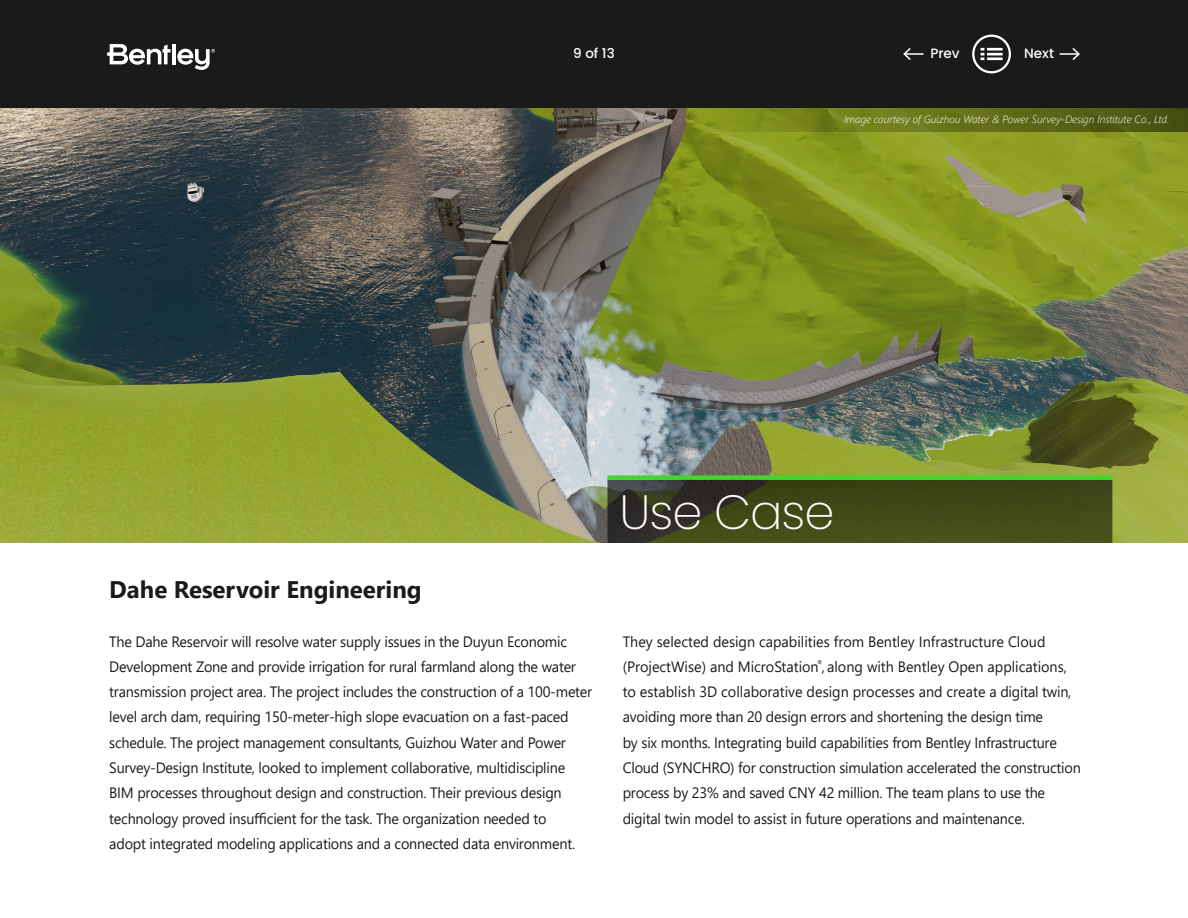
<style>
.page{position:relative;width:1188px;height:918px;background:#fff}
.page>*{position:absolute;margin:0;border:0;box-sizing:border-box;transform-origin:0 0}
.t1{font:200 48px "Poppins";letter-spacing:-.02em;color:#fff}
.t2{font:700 24px "Segoe UI";color:#1a1a1a}
.t3{font:15px/25.3px "Segoe UI";letter-spacing:-.015em;color:#1a1a1a;scale:.96 1}
.t4{font:500 13.5px "Poppins";color:#fff}
.t5{font:italic 300 10.5px "Segoe UI";color:#fff}
.t6{font:7.05px "Segoe UI";color:#1a1a1a;scale:.96 1}
</style>
<div class="page">
<img style="left:0;top:108px;width:1188px;height:435px">
<svg style="left:669px;top:108px;width:519px;height:24px;background:#67731a"></svg>
<div style="left:0;top:0;width:1188px;height:108px;background:#1a1a1a"></div>
<hr style="left:904px;top:53px;width:20px;height:2px;background:#fff">
<svg style="left:903px;top:48px;width:9px;height:12px"></svg>
<svg style="left:1060px;top:48px;width:20px;height:12px"></svg>
<svg style="left:107px;top:44px;width:63px;height:21px"></svg>
<hr style="left:172px;top:44px;width:4px;height:20px;background:#fff">
<svg style="left:177px;top:49px;width:38px;height:21px"></svg>
<svg style="left:608px;top:480px;width:504px;height:63px;background:#3e431b"></svg>
<div style="left:608px;top:475px;width:504px;height:5px;background:#44d62c"></div>
<svg style="left:972px;top:35px;width:39px;height:38px"></svg>
<p class="t4" style="left:573px;top:46px;width:43px">9 of 13</p>
<p class="t4" style="left:930px;top:46px;width:31px">Prev</p>
<p class="t4" style="left:1024px;top:46px;width:31px">Next</p>
<h2 class="t2" style="left:109px;top:580px;width:314px">Dahe Reservoir Engineering</h2>
<p class="t5" style="left:844px;top:115px;width:327px">Image courtesy of Guizhou Water &amp; Power Survey-Design Institute Co., Ltd.</p>
<h1 class="t1" style="left:620px;top:485px;width:217px">Use Case</h1>
<p class="t3" style="left:109px;top:627px;width:505px">The Dahe Reservoir will resolve water supply issues in the Duyun Economic Development Zone and provide irrigation for rural farmland along the water transmission project area. The project includes the construction of a 100-meter level arch dam, requiring 150-meter-high slope evacuation on a fast-paced schedule. The project management consultants, Guizhou Water and Power Survey-Design Institute, looked to implement collaborative, multidiscipline BIM processes throughout design and construction. Their previous design technology proved insufÏcient for the task. The organization needed to<br>adopt integrated modeling applications and a connected data environment.</p>
<p class="t3" style="left:623px;top:627px;width:464px">They selected design capabilities from Bentley Infrastructure Cloud (ProjectWise) and MicroStation , along with Bentley Open applications,</p>
<p class="t6" style="left:817px;top:658px;width:8px">®</p>
<p class="t3" style="left:623px;top:678px;width:479px">to establish 3D collaborative design processes and create a digital twin, avoiding more than 20 design errors and shortening the design time<br>by six months. Integrating build capabilities from Bentley Infrastructure Cloud (SYNCHRO) for construction simulation accelerated the construction process by 23% and saved CNY 42 million. The team plans to use the digital twin model to assist in future operations and maintenance.</p>
</div>
